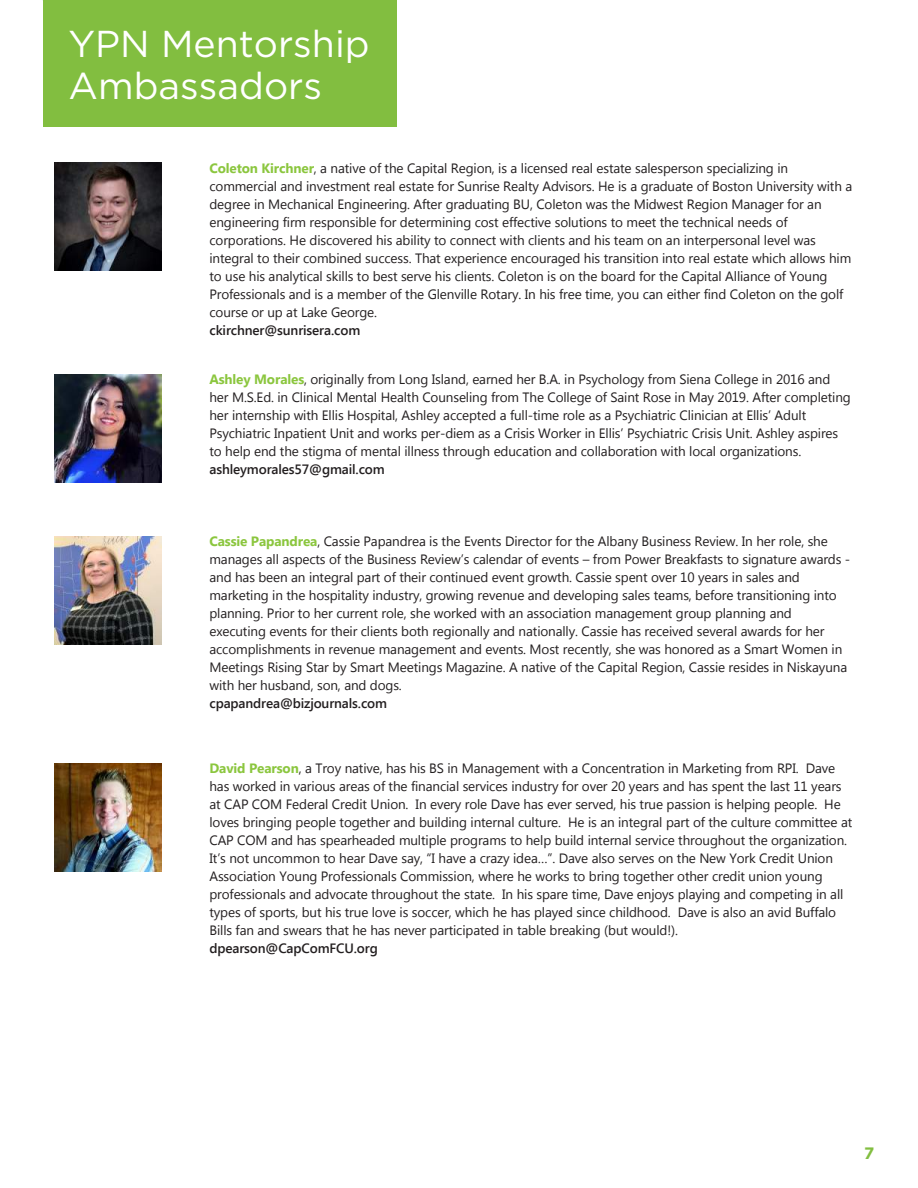
<style>
.page{position:relative;width:918px;height:1188px;background:#fff}
.page>*{position:absolute;margin:0;border:0;box-sizing:border-box;transform-origin:0 0}
.t1{font:37.5px/42px "Gotham";color:#fff}
.t2{font:700 16.5px "Gotham";color:#82be40}
.t3{font:13.5px/18px "Segoe UI";letter-spacing:-.01em;color:#231f20}
.t4{font:600 13.5px "Segoe UI";letter-spacing:-.01em;color:#231f20}
.s1{font-weight:700;color:#8bc63e}
</style>
<div class="page">
<div style="left:43px;top:0;width:354px;height:127px;background:#82be40"></div>
<img style="left:54px;top:763px;width:108px;height:108px">
<img style="left:54px;top:536px;width:108px;height:108px">
<img style="left:54px;top:163px;width:108px;height:108px">
<img style="left:54px;top:374px;width:108px;height:108px">
<h1 class="t1" style="left:69px;top:22px;width:303px">YPN Mentorship<br>Ambassadors</h1>
<p class="t3" style="left:209px;top:158px;width:644px"><span class="s1">Coleton Kirchner</span>, a native of the Capital Region, is a licensed real estate salesperson specializing in commercial and investment real estate for Sunrise Realty Advisors. He is a graduate of Boston University with a degree in Mechanical Engineering. After graduating BU, Coleton was the Midwest Region Manager for an engineering firm responsible for determining cost effective solutions to meet the technical needs of corporations. He discovered his ability to connect with clients and his team on an interpersonal level was integral to their combined success. That experience encouraged his transition into real estate which allows him to use his analytical skills to best serve his clients. Coleton is on the board for the Capital Alliance of Young Professionals and is a member of the Glenville Rotary. In his free time, you can either find Coleton on the golf course or up at Lake George.</p>
<p class="t4" style="left:209px;top:321px;width:152px">ckirchner@sunrisera.com</p>
<p class="t3" style="left:209px;top:370px;width:643px"><span class="s1">Ashley Morales</span>, originally from Long Island, earned her B.A. in Psychology from Siena College in 2016 and her M.S.Ed. in Clinical Mental Health Counseling from The College of Saint Rose in May 2019. After completing her internship with Ellis Hospital, Ashley accepted a full-time role as a Psychiatric Clinician at Ellis’ Adult Psychiatric Inpatient Unit and works per-diem as a Crisis Worker in Ellis’ Psychiatric Crisis Unit. Ashley aspires to help end the stigma of mental illness through education and collaboration with local organizations.</p>
<p class="t4" style="left:209px;top:460px;width:177px">ashleymorales57@gmail.com</p>
<p class="t3" style="left:209px;top:532px;width:642px"><span class="s1">Cassie Papandrea</span>, Cassie Papandrea is the Events Director for the Albany Business Review. In her role, she manages all aspects of the Business Review’s calendar of events – from Power Breakfasts to signature awards - and has been an integral part of their continued event growth. Cassie spent over 10 years in sales and marketing in the hospitality industry, growing revenue and developing sales teams, before transitioning into planning. Prior to her current role, she worked with an association management group planning and executing events for their clients both regionally and nationally. Cassie has received several awards for her accomplishments in revenue management and events. Most recently, she was honored as a Smart Women in Meetings Rising Star by Smart Meetings Magazine. A native of the Capital Region, Cassie resides in Niskayuna with her husband, son, and dogs.</p>
<p class="t4" style="left:209px;top:694px;width:179px">cpapandrea@bizjournals.com</p>
<p class="t3" style="left:209px;top:759px;width:644px"><span class="s1">David Pearson</span>, a Troy native, has his BS in Management with a Concentration in Marketing from RPI. Dave has worked in various areas of the financial services industry for over 20 years and has spent the last 11 years at CAP COM Federal Credit Union. In every role Dave has ever served, his true passion is helping people. He loves bringing people together and building internal culture. He is an integral part of the culture committee at CAP COM and has spearheaded multiple programs to help build internal service throughout the organization.<br>It’s not uncommon to hear Dave say, “I have a crazy idea…”. Dave also serves on the New York Credit Union Association Young Professionals Commission, where he works to bring together other credit union young professionals and advocate throughout the state. In his spare time, Dave enjoys playing and competing in all types of sports, but his true love is soccer, which he has played since childhood. Dave is also an avid Buffalo Bills fan and swears that he has never participated in table breaking (but would!).</p>
<p class="t4" style="left:209px;top:939px;width:170px">dpearson@CapComFCU.org</p>
<p class="t2" style="left:864px;top:1142px;width:12px">7</p>
</div>
